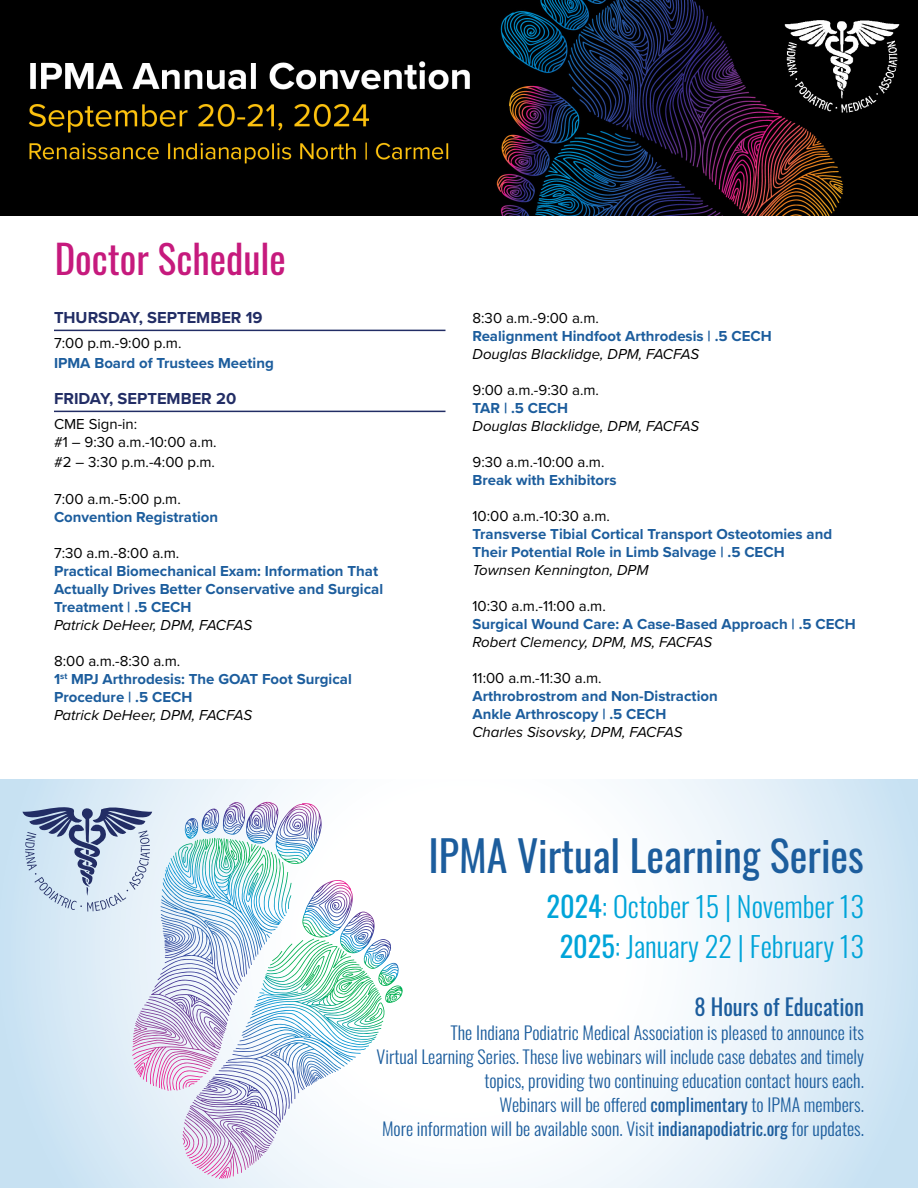
<style>
.page{position:relative;width:918px;height:1188px;background:#fff}
.page>*{position:absolute;margin:0;border:0;box-sizing:border-box;transform-origin:0 0}
.t1{font:42px "Oswald";color:#1c5d9d}
.t2{font:39px "Oswald";color:#c61a7d}
.t3{font:300 28.35px/39.6px "Oswald";color:#00a4d9;text-align:center}
.t4{font:22.5px "Oswald";color:#1c5d9d}
.t5{font:300 18px/24px "Oswald";color:#1c5d9d;text-align:right}
.t6{font:700 16.5px "Proxima Nova";color:#222d65}
.t7{font:700 15px/18px "Proxima Nova";color:#1c5d9d}
.t8{font:15px/18px "Proxima Nova";color:#000}
.t9{font:italic 15px "Proxima Nova";color:#000}
.s1{font-weight:400;color:#000}
.s2{font-weight:400}
</style>
<div class="page">
<img style="left:0;top:0;width:918px;height:216px">
<hr style="left:54px;top:330px;width:392px;height:1px;background:#222d65">
<hr style="left:54px;top:411px;width:392px;height:1px;background:#222d65">
<svg style="left:0;top:780px;width:918px;height:408px"></svg>
<img style="left:22px;top:802px;width:381px;height:377px">
<h2 class="t2" style="left:55px;top:224px;width:233px">Doctor Schedule</h2>
<p class="t6" style="left:54px;top:305px;width:210px">THURSDAY, SEPTEMBER 19</p>
<p class="t8" style="left:54px;top:334px;width:129px">7:00 p.m.-9:00 p.m.</p>
<p class="t7" style="left:54px;top:354px;width:221px">IPMA Board of Trustees Meeting</p>
<p class="t6" style="left:54px;top:386px;width:184px">FRIDAY, SEPTEMBER 20</p>
<p class="t8" style="left:54px;top:415px;width:164px">CME Sign-in:<br>#1 – 9:30 a.m.-10:00 a.m.</p>
<p class="t8" style="left:54px;top:452px;width:163px">#2 – 3:30 p.m.-4:00 p.m.</p>
<p class="t8" style="left:54px;top:490px;width:128px">7:00 a.m.-5:00 p.m.</p>
<p class="t7" style="left:54px;top:508px;width:166px">Convention Registration</p>
<p class="t8" style="left:54px;top:544px;width:127px">7:30 a.m.-8:00 a.m.</p>
<p class="t7" style="left:54px;top:562px;width:331px">Practical Biomechanical Exam: Information That<br>Actually Drives Better Conservative and Surgical<br>Treatment | .5 CECH</p>
<p class="t9" style="left:54px;top:614px;width:200px">Patrick DeHeer, DPM, FACFAS</p>
<p class="t7" style="left:54px;top:652px;width:299px"><span class="s1">8:00 a.m.-8:30 a.m.<br></span>1<sup>st</sup> MPJ Arthrodesis: The GOAT Foot Surgical<br>Procedure | .5 CECH</p>
<p class="t9" style="left:54px;top:704px;width:200px">Patrick DeHeer, DPM, FACFAS</p>
<p class="t8" style="left:472px;top:308px;width:128px">8:30 a.m.-9:00 a.m.</p>
<p class="t7" style="left:472px;top:327px;width:301px">Realignment Hindfoot Arthrodesis | .5 CECH</p>
<p class="t9" style="left:472px;top:343px;width:228px">Douglas Blacklidge, DPM, FACFAS</p>
<p class="t8" style="left:472px;top:380px;width:128px">9:00 a.m.-9:30 a.m.</p>
<p class="t7" style="left:472px;top:399px;width:97px">TAR | .5 CECH</p>
<p class="t9" style="left:472px;top:415px;width:228px">Douglas Blacklidge, DPM, FACFAS</p>
<p class="t8" style="left:472px;top:452px;width:134px">9:30 a.m.-10:00 a.m.</p>
<p class="t7" style="left:472px;top:471px;width:146px">Break with Exhibitors</p>
<p class="t8" style="left:472px;top:506px;width:139px">10:00 a.m.-10:30 a.m.</p>
<p class="t7" style="left:472px;top:525px;width:361px">Transverse Tibial Cortical Transport Osteotomies and<br>Their Potential Role in Limb Salvage | .5 CECH</p>
<p class="t9" style="left:472px;top:559px;width:177px">Townsen Kennington, DPM</p>
<p class="t8" style="left:472px;top:596px;width:135px">10:30 a.m.-11:00 a.m.</p>
<p class="t7" style="left:472px;top:615px;width:385px">Surgical Wound Care: A Case-Based Approach | .5 CECH</p>
<p class="t9" style="left:472px;top:631px;width:241px">Robert Clemency, DPM, MS, FACFAS</p>
<p class="t8" style="left:472px;top:668px;width:131px">11:00 a.m.-11:30 a.m.</p>
<p class="t7" style="left:472px;top:687px;width:247px">Arthrobrostrom and Non-Distraction<br>Ankle Arthroscopy | .5 CECH</p>
<p class="t9" style="left:472px;top:721px;width:212px">Charles Sisovsky, DPM, FACFAS</p>
<h1 class="t1" style="left:428px;top:818px;width:437px">IPMA Virtual Learning Series</h1>
<h3 class="t3" style="left:547px;top:883px;width:319px"><span class="s2">2024</span>: October 15 | November 13<br><span class="s2">2025</span>: January 22 | February 13</h3>
<h3 class="t4" style="left:694px;top:987px;width:171px">8 Hours of Education</h3>
<p class="t5" style="left:377px;top:1019px;width:489px">The Indiana Podiatric Medical Association is pleased to announce its<br>Virtual Learning Series. These live webinars will include case debates and timely topics, providing two continuing education contact hours each.<br>Webinars will be offered <span class="s2">complimentary</span> to IPMA members.<br>More information will be available soon. Visit <span class="s2">indianapodiatric.org</span> for updates.</p>
</div>
